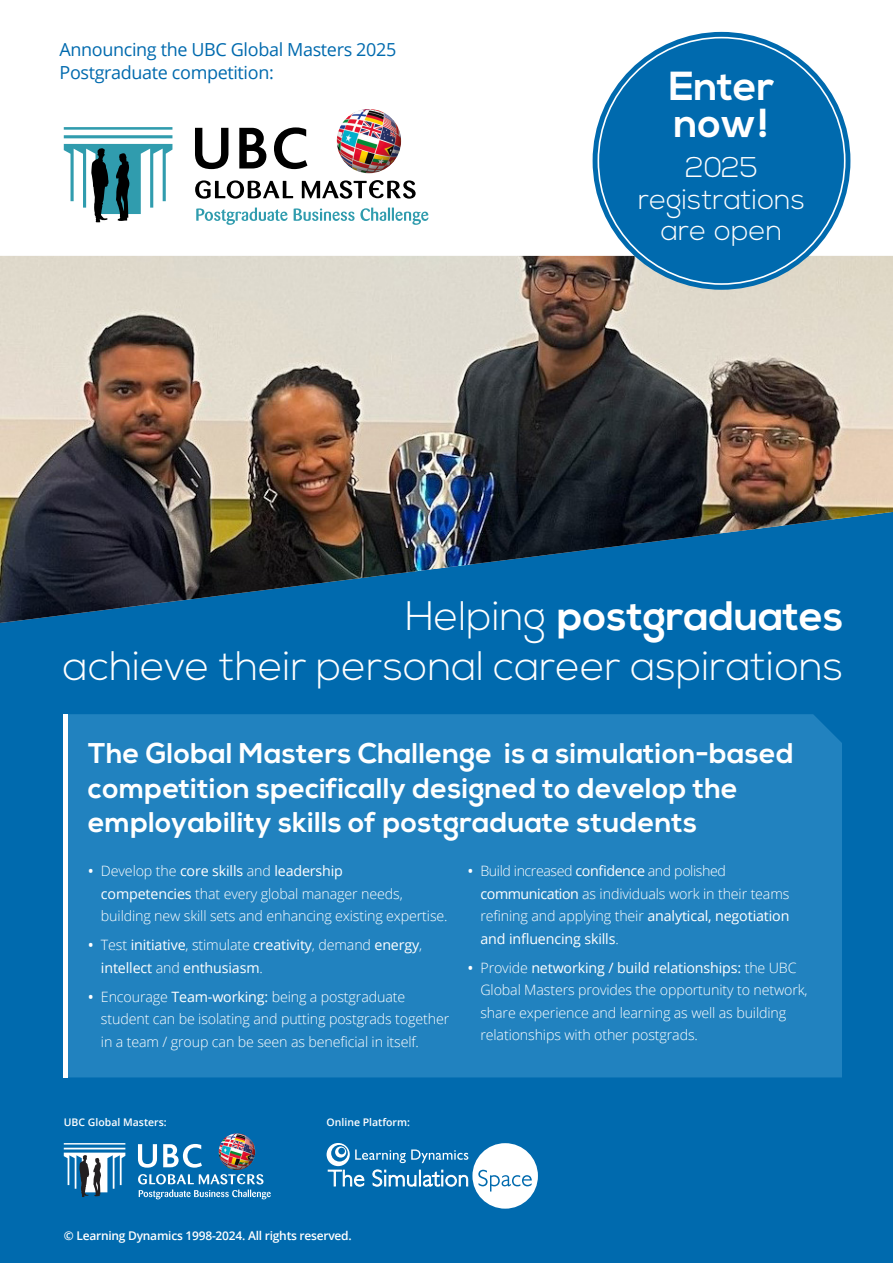
<style>
.page{position:relative;width:893px;height:1263px;background:#fff}
.page>*{position:absolute;margin:0;border:0;box-sizing:border-box;transform-origin:0 0}
.t1{font:300 41.1px/49.3px "Nexa";color:#fff;text-align:right}
.t2{font:700 40.5px/37.5px "Nexa";color:#fff}
.t3{font:700 28.5px/34.2px "Nexa";letter-spacing:.01em;color:#fff}
.t4{font:300 28.5px/31.5px "Nexa";color:#fff;text-align:center}
.t5{font:18px/22.5px "Open Sans";letter-spacing:-.02em;color:#006aae}
.t6{font:300 14.25px/22.5px "Open Sans";letter-spacing:-.01em;color:#fff}
.t7{font:14.25px/22.5px "Open Sans";letter-spacing:-.01em;color:#fff}
.t8{font:600 12px "Open Sans";letter-spacing:-.02em;color:#fff}
.t9{font:600 10.5px "Open Sans";color:#fff}
.s1{font-weight:700}
.s2{font-weight:600}
.s3{font-weight:400}
.s4{font-weight:300}
</style>
<div class="page">
<div style="left:0;top:450px;width:893px;height:813px;background:#006aae"></div>
<img style="left:0;top:256px;width:893px;height:367px">
<svg style="left:64px;top:127px;width:108px;height:96px"></svg>
<img style="left:337px;top:109px;width:64px;height:64px;border-radius:32px">
<svg style="left:196px;top:208px;width:92px;height:17px"></svg>
<svg style="left:294px;top:208px;width:134px;height:17px"></svg>
<svg style="left:195px;top:180px;width:98px;height:19px"></svg>
<svg style="left:302px;top:180px;width:114px;height:19px"></svg>
<svg style="left:195px;top:128px;width:33px;height:41px"></svg>
<svg style="left:239px;top:128px;width:27px;height:40px"></svg>
<svg style="left:274px;top:127px;width:33px;height:42px"></svg>
<div style="left:593px;top:32px;width:257px;height:258px;background:#006aae;border-radius:50%"></div>
<div style="left:67px;top:714px;width:775px;height:363px;background:#2182bf"></div>
<hr style="left:63px;top:714px;width:4px;height:363px;background:#fff">
<svg style="left:64px;top:1143px;width:61px;height:54px"></svg>
<img style="left:219px;top:1133px;width:36px;height:37px;border-radius:18px">
<svg style="left:138px;top:1174px;width:133px;height:25px"></svg>
<svg style="left:138px;top:1144px;width:19px;height:24px"></svg>
<svg style="left:163px;top:1144px;width:39px;height:24px"></svg>
<svg style="left:327px;top:1143px;width:211px;height:66px"></svg>
<p class="t5" style="left:60px;top:38px;width:338px">Announcing the UBC Global Masters 2025<br>Postgraduate competition:</p>
<h2 class="t2" style="left:669px;top:69px;width:107px">Enter now!</h2>
<h3 class="t4" style="left:638px;top:153px;width:168px">2025 registrations are open</h3>
<h1 class="t1" style="left:63px;top:593px;width:782px">Helping <span class="s1">postgraduates<br></span>achieve their personal career aspirations</h1>
<h3 class="t3" style="left:88px;top:737px;width:707px">The Global Masters Challenge is a simulation-based competition specifically designed to develop the employability skills of postgraduate students</h3>
<p class="t6" style="left:101px;top:859px;width:348px;text-indent:-13px"><span class="s2">•</span> Develop the <span class="s3">core skills</span> and <span class="s3">leadership<br>competencies</span> that every global manager needs, building new skill sets and enhancing existing expertise.</p>
<p class="t7" style="left:101px;top:933px;width:323px;text-indent:-13px"><span class="s2">•</span> <span class="s4">Test</span> initiative<span class="s4">, stimulate</span> creativity<span class="s4">, demand</span> energy<span class="s4">, </span>intellect <span class="s4">and</span> enthusiasm<span class="s4">.</span></p>
<p class="t6" style="left:101px;top:985px;width:350px;text-indent:-13px"><span class="s2">•</span> Encourage <span class="s3">Team-working:</span> being a postgraduate student can be isolating and putting postgrads together in a team / group can be seen as beneficial in itself.</p>
<p class="t6" style="left:480px;top:859px;width:310px;text-indent:-13px"><span class="s2">•</span> Build increased <span class="s3">confidence</span> and polished <span class="s3">communication</span> as individuals work in their teams refining and applying their <span class="s3">analytical, negotiation and influencing skills</span>.</p>
<p class="t6" style="left:480px;top:956px;width:329px;text-indent:-13px"><span class="s2">•</span> Provide <span class="s3">networking / build relationships:</span> the UBC Global Masters provides the opportunity to network, share experience and learning as well as building relationships with other postgrads.</p>
<p class="t9" style="left:64px;top:1115px;width:104px">UBC Global Masters:</p>
<p class="t9" style="left:327px;top:1115px;width:85px">Online Platform:</p>
<p class="t8" style="left:64px;top:1227px;width:290px">© Learning Dynamics 1998-2024. All rights reserved.</p>
</div>
